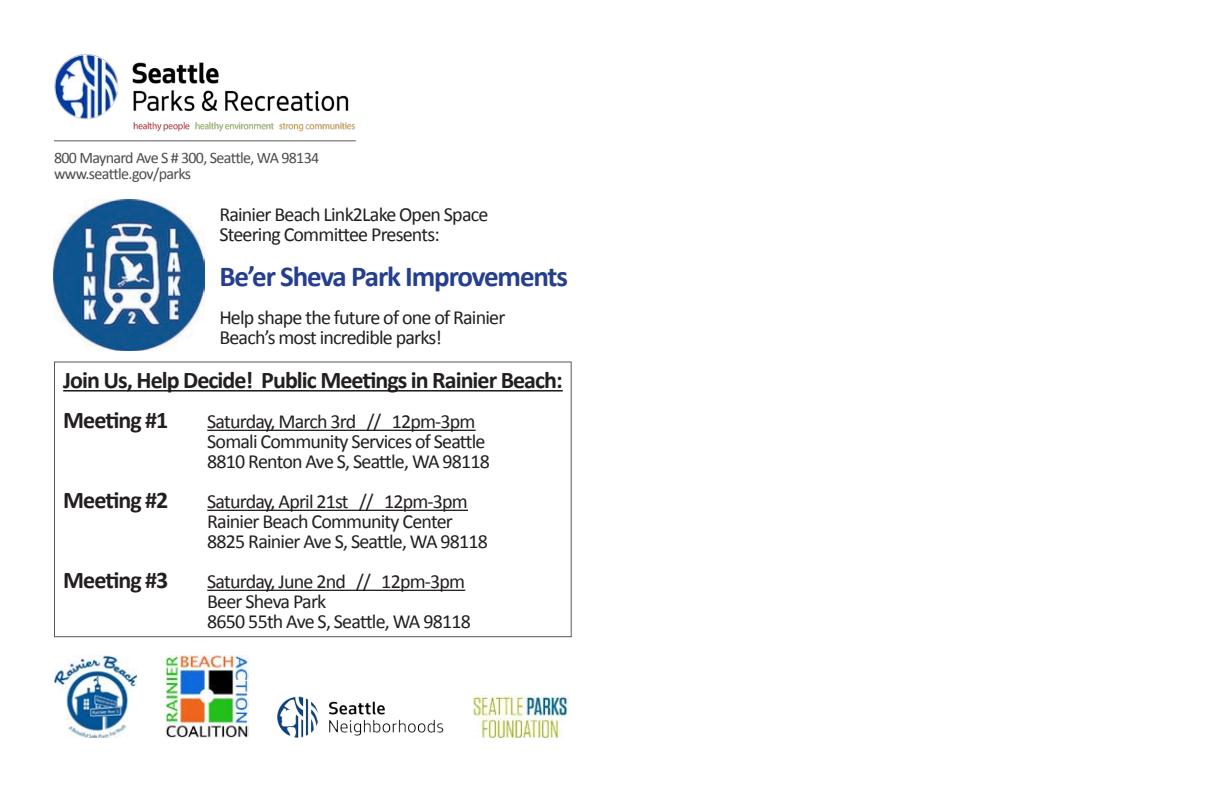
<style>
.page{position:relative;width:1224px;height:792px;background:#fff}
.page>*{position:absolute;margin:0;border:0;box-sizing:border-box;transform-origin:0 0}
.t1{font:700 29px "Calibri";letter-spacing:-.04em;color:#253f8e}
.t2{font:700 24px "Calibri";letter-spacing:-.04em;color:#231f20}
.t3{font:20px/20px "Calibri";letter-spacing:-.04em;color:#231f20}
.t4{font:16px "Calibri";letter-spacing:-.04em;color:#4b4c4d}
</style>
<div class="page">
<img style="left:54px;top:54px;width:301px;height:77px">
<hr style="left:54px;top:140px;width:302px;height:1px;background:#57585a">
<hr style="left:63px;top:390px;width:500px;height:2px;background:#231f20">
<hr style="left:207px;top:430px;width:269px;height:1px;background:#231f20">
<hr style="left:207px;top:510px;width:261px;height:1px;background:#231f20">
<hr style="left:207px;top:590px;width:258px;height:1px;background:#231f20">
<img style="left:277px;top:696px;width:167px;height:42px">
<div style="left:54px;top:362px;width:518px;height:275px;border:1px solid #57585a"></div>
<img style="left:473px;top:695px;width:95px;height:43px">
<img style="left:165px;top:655px;width:83px;height:83px">
<img style="left:54px;top:655px;width:83px;height:83px">
<img style="left:54px;top:200px;width:151px;height:151px">
<p class="t4" style="left:54px;top:147px;width:267px">800 Maynard Ave S # 300, Seattle, WA 98134</p>
<p class="t4" style="left:54px;top:163px;width:139px">www.seattle.gov/parks</p>
<p class="t3" style="left:219px;top:204px;width:271px">Rainier Beach Link2Lake Open Space<br>Steering Committee Presents:</p>
<p class="t1" style="left:219px;top:258px;width:350px">Be’er Sheva Park Improvements</p>
<p class="t3" style="left:219px;top:308px;width:288px">Help shape the future of one of Rainier<br>Beach’s most incredible parks!</p>
<p class="t2" style="left:63px;top:365px;width:501px">Join Us, Help Decide! Public Meetings in Rainier Beach:</p>
<p class="t2" style="left:63px;top:405px;width:107px">Meeting #1</p>
<p class="t3" style="left:207px;top:411px;width:270px">Saturday, March 3rd // 12pm-3pm</p>
<p class="t3" style="left:207px;top:431px;width:280px">Somali Community Services of Seattle</p>
<p class="t3" style="left:207px;top:451px;width:284px">8810 Renton Ave S, Seattle, WA 98118</p>
<p class="t2" style="left:63px;top:485px;width:107px">Meeting #2</p>
<p class="t3" style="left:207px;top:491px;width:262px">Saturday, April 21st // 12pm-3pm</p>
<p class="t3" style="left:207px;top:511px;width:247px">Rainier Beach Community Center</p>
<p class="t3" style="left:207px;top:531px;width:282px">8825 Rainier Ave S, Seattle, WA 98118</p>
<p class="t2" style="left:63px;top:565px;width:107px">Meeting #3</p>
<p class="t3" style="left:207px;top:571px;width:259px">Saturday, June 2nd // 12pm-3pm</p>
<p class="t3" style="left:207px;top:591px;width:121px">Beer Sheva Park</p>
<p class="t3" style="left:207px;top:611px;width:265px">8650 55th Ave S, Seattle, WA 98118</p>
</div>
